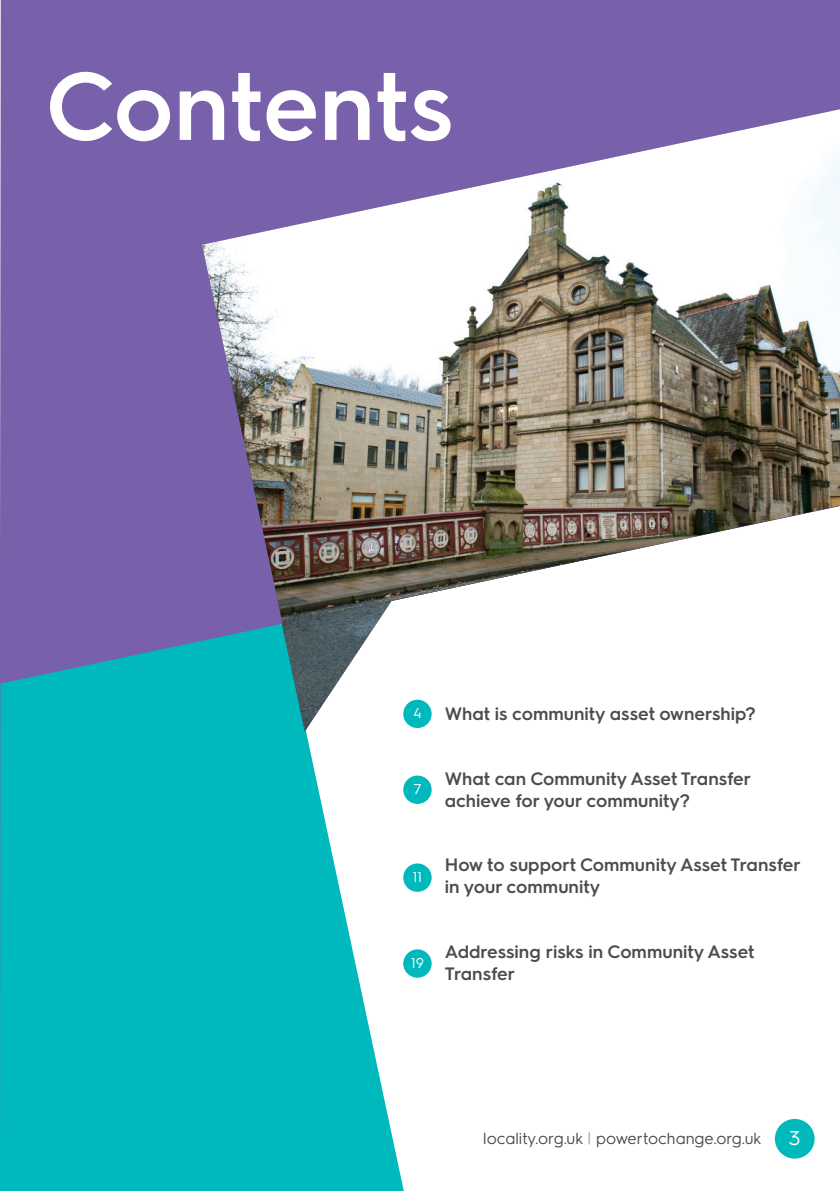
<style>
.page{position:relative;width:840px;height:1191px;background:#fff}
.page>*{position:absolute;margin:0;border:0;box-sizing:border-box;transform-origin:0 0}
.t1{font:600 96px "Hurme Geometric Sans 3";color:#fff}
.t2{font:20px "Hurme Geometric Sans 3";color:#fff}
.t3{font:600 18px/21.6px "Hurme Geometric Sans 3";color:#4b4c4d}
.t4{font:16px "Hurme Geometric Sans 3";color:#4b4c4d}
.t5{font:14.2px "Hurme Geometric Sans 3";color:#fff}
.s1{color:#a3a4a8}
</style>
<div class="page">
<div style="left:0;top:0;width:839px;height:1191px;background:#7960aa"></div>
<div style="left:407px;top:731px;width:432px;height:460px;background:#fff"></div>
<svg style="left:1px;top:641px;width:406px;height:550px;background:#20bfc4"></svg>
<img style="left:202px;top:109px;width:637px;height:622px">
<div style="left:403px;top:699px;width:28px;height:29px;background:#00b9bd;border-radius:50%"></div>
<div style="left:403px;top:775px;width:28px;height:29px;background:#00b9bd;border-radius:50%"></div>
<div style="left:403px;top:863px;width:28px;height:28px;background:#00b9bd;border-radius:50%"></div>
<div style="left:403px;top:949px;width:28px;height:28px;background:#00b9bd;border-radius:50%"></div>
<svg style="left:0;top:0;width:1px;height:1191px"></svg>
<div style="left:774px;top:1119px;width:40px;height:39px;background:#00b9bd;border-radius:50%"></div>
<h1 class="t1" style="left:45px;top:73px;width:409px">Contents</h1>
<p class="t5" style="left:413px;top:708px;width:10px">4</p>
<p class="t5" style="left:413px;top:784px;width:10px">7</p>
<p class="t5" style="left:412px;top:872px;width:11px">11</p>
<p class="t5" style="left:411px;top:958px;width:14px">19</p>
<p class="t3" style="left:444px;top:705px;width:312px">What is community asset ownership?</p>
<p class="t3" style="left:444px;top:769px;width:308px">What can Community Asset Transfer achieve for your community?</p>
<p class="t3" style="left:444px;top:856px;width:357px">How to support Community Asset Transfer in your community</p>
<p class="t3" style="left:444px;top:942px;width:311px">Addressing risks in Community Asset<br>Transfer</p>
<p class="t4" style="left:483px;top:1132px;width:279px">locality.org.uk <span class="s1">|</span> powertochange.org.uk</p>
<p class="t2" style="left:788px;top:1131px;width:13px">3</p>
</div>
